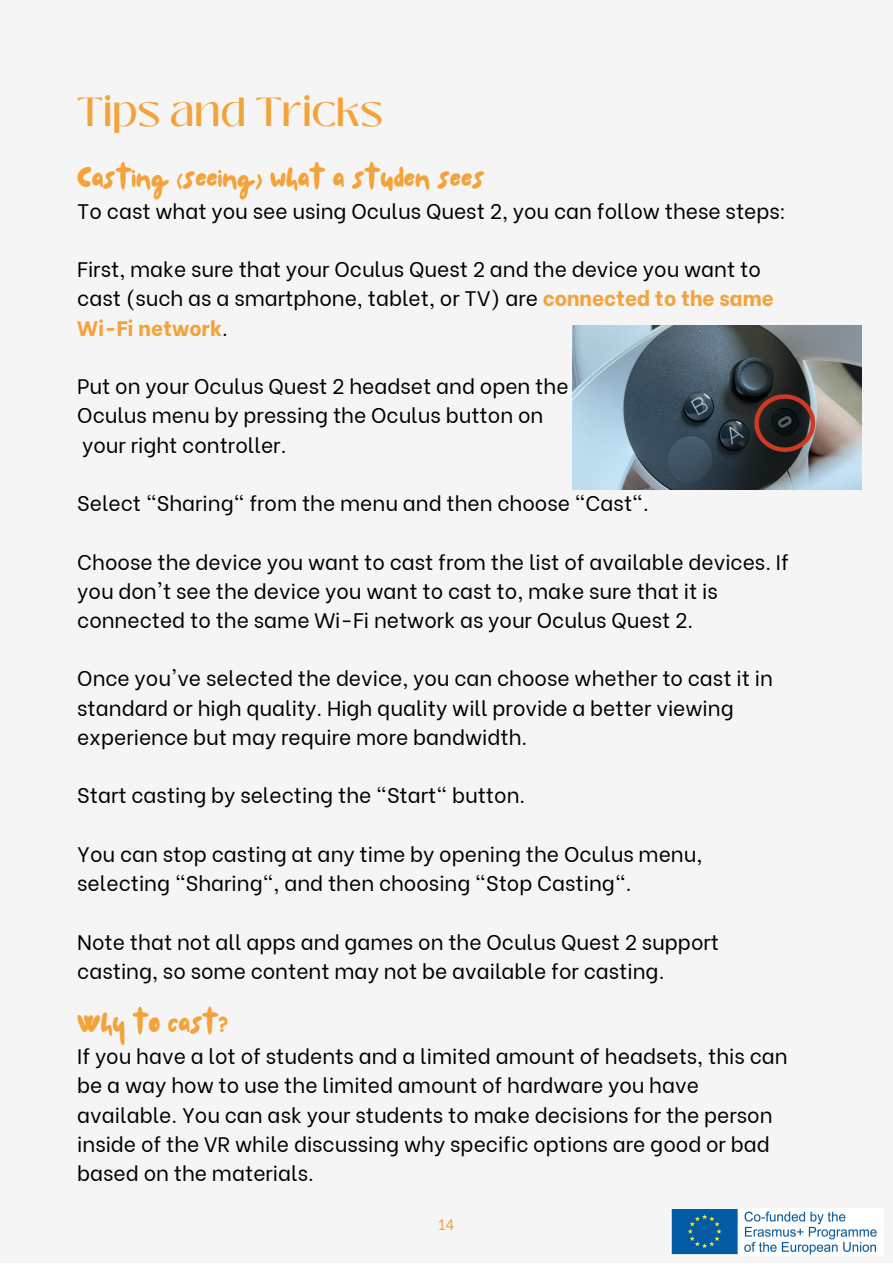
<style>
.page{position:relative;width:893px;height:1264px;background:#fff}
.page>*{position:absolute;margin:0;border:0;box-sizing:border-box;transform-origin:0 0}
.t1{font:500 40.5px "Black Mango";color:#f4a33a}
.t2{font:30.45px "NF Lepetitcochon Regular";color:#f4a33a}
.t3{font:21px/29.2px "Be Vietnam";color:#000}
.t4{font:15px "Be Vietnam";color:#f4a33a}
.s1{font-weight:800;color:#f4a33a}
</style>
<div class="page">
<div style="left:0;top:0;width:892px;height:1262px;background:#f5f5f5"></div>
<img style="left:572px;top:325px;width:289px;height:164px">
<img style="left:671px;top:1209px;width:206px;height:46px">
<p class="t1" style="left:77px;top:81px;width:307px">Tips and Tricks</p>
<p class="t2" style="left:77px;top:155px;width:409px">Casting (seeing) what a studen sees</p>
<p class="t3" style="left:77px;top:194px;width:710px">To cast what you see using Oculus Quest 2, you can follow these steps:</p>
<p class="t3" style="left:77px;top:253px;width:698px">First, make sure that your Oculus Quest 2 and the device you want to cast (such as a smartphone, tablet, or TV) are <span class="s1">connected to the same<br>Wi-Fi network</span>.</p>
<p class="t3" style="left:77px;top:369px;width:493px">Put on your Oculus Quest 2 headset and open the</p>
<p class="t3" style="left:77px;top:399px;width:467px">Oculus menu by pressing the Oculus button on</p>
<p class="t3" style="left:82px;top:428px;width:206px">your right controller.</p>
<p class="t3" style="left:77px;top:486px;width:573px">Select "Sharing" from the menu and then choose "Cast".</p>
<p class="t3" style="left:77px;top:545px;width:713px">Choose the device you want to cast from the list of available devices. If you don't see the device you want to cast to, make sure that it is connected to the same Wi-Fi network as your Oculus Quest 2.</p>
<p class="t3" style="left:77px;top:662px;width:697px">Once you've selected the device, you can choose whether to cast it in standard or high quality. High quality will provide a better viewing experience but may require more bandwidth.</p>
<p class="t3" style="left:77px;top:779px;width:449px">Start casting by selecting the "Start" button.</p>
<p class="t3" style="left:77px;top:837px;width:626px">You can stop casting at any time by opening the Oculus menu, selecting "Sharing", and then choosing "Stop Casting".</p>
<p class="t3" style="left:77px;top:925px;width:643px">Note that not all apps and games on the Oculus Quest 2 support casting, so some content may not be available for casting.</p>
<p class="t2" style="left:77px;top:1000px;width:152px">Why to cast?</p>
<p class="t3" style="left:77px;top:1039px;width:711px">If you have a lot of students and a limited amount of headsets, this can be a way how to use the limited amount of hardware you have available. You can ask your students to make decisions for the person inside of the VR while discussing why specific options are good or bad based on the materials.</p>
<p class="t4" style="left:438px;top:1211px;width:18px">14</p>
</div>
